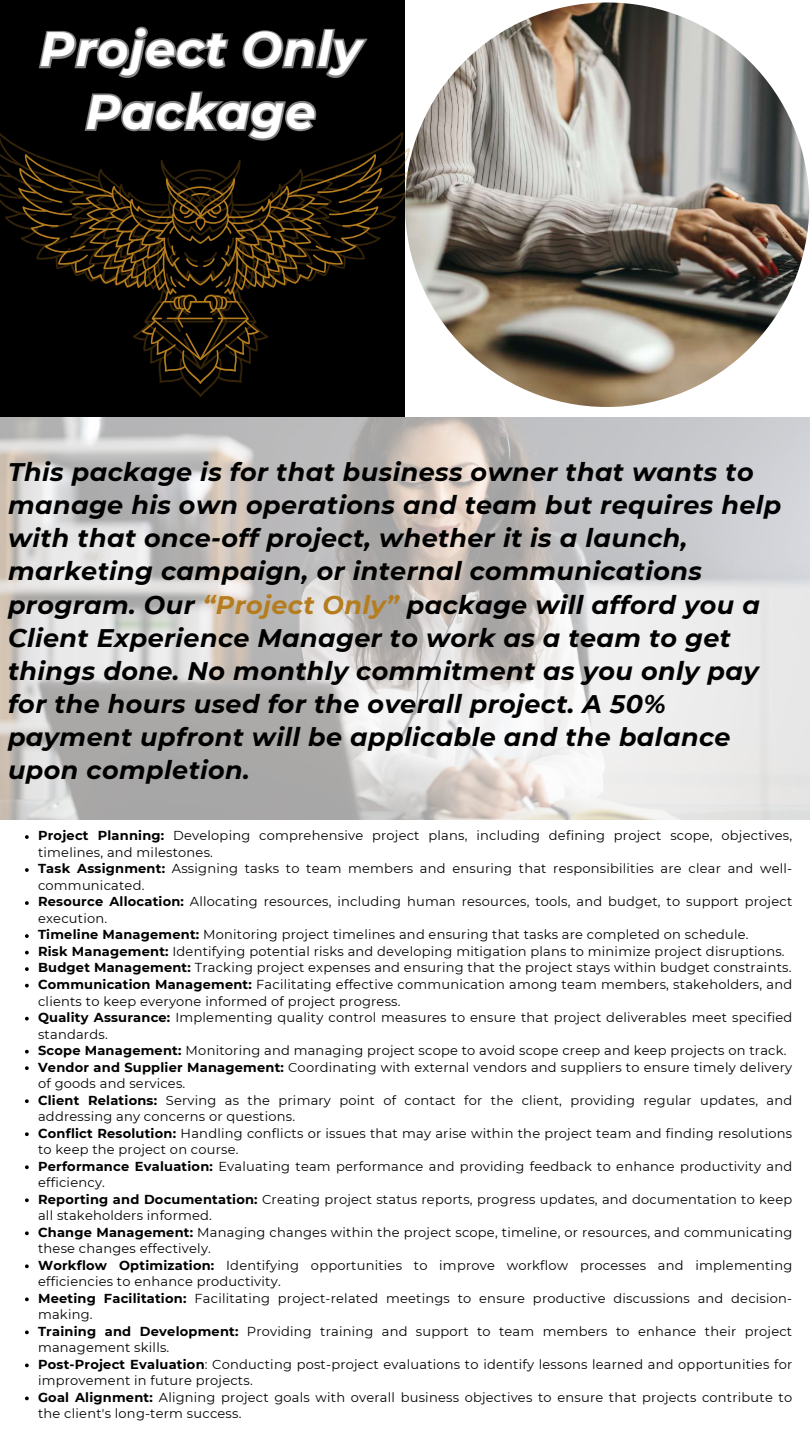
<style>
.page{position:relative;width:810px;height:1441px;background:#fff}
.page>*{position:absolute;margin:0;border:0;box-sizing:border-box;transform-origin:0 0}
.t1{font:italic 700 48.2px/62.5px "Montserrat";letter-spacing:.015em;color:#fff;text-align:center}
.t2{font:italic 700 25.4px/33px "Montserrat";letter-spacing:.015em;color:#000}
.t3{font:13px/16.5px "Montserrat";letter-spacing:.015em;color:#000}
.s1{color:#b57d1e}
.s2{font-weight:700}
</style>
<div class="page">
<div style="left:0;top:0;width:405px;height:417px;background:#000"></div>
<img style="left:405px;top:2px;width:404px;height:405px;border-radius:50%">
<img style="left:0;top:417px;width:809px;height:402px">
<svg style="left:39px;top:26px;width:329px;height:52px"></svg>
<svg style="left:84px;top:91px;width:233px;height:41px"></svg>
<svg style="left:25px;top:835px;width:4px;height:3px"></svg>
<svg style="left:25px;top:868px;width:4px;height:3px"></svg>
<svg style="left:25px;top:901px;width:4px;height:3px"></svg>
<svg style="left:25px;top:934px;width:4px;height:3px"></svg>
<svg style="left:25px;top:950px;width:4px;height:4px"></svg>
<svg style="left:25px;top:967px;width:4px;height:3px"></svg>
<svg style="left:25px;top:983px;width:4px;height:4px"></svg>
<svg style="left:25px;top:1016px;width:4px;height:4px"></svg>
<svg style="left:25px;top:1049px;width:4px;height:4px"></svg>
<svg style="left:25px;top:1066px;width:4px;height:3px"></svg>
<svg style="left:25px;top:1099px;width:4px;height:3px"></svg>
<svg style="left:25px;top:1132px;width:4px;height:3px"></svg>
<svg style="left:0;top:132px;width:411px;height:265px"></svg>
<h1 class="t1" style="left:40px;top:18px;width:323px">Project Only<br>Package</h1>
<p class="t2" style="left:8px;top:455px;width:775px">This package is for that business owner that wants to manage his own operations and team but requires help with that once-off project, whether it is a launch, marketing campaign, or internal communications program. Our <span class="s1">“Project Only”</span> package will afford you a Client Experience Manager to work as a team to get things done. No monthly commitment as you only pay for the hours used for the overall project. A 50% payment upfront will be applicable and the balance upon completion.</p>
<p class="t3" style="left:38px;top:827px;width:756px"><span class="s2">Project Planning:</span> Developing comprehensive project plans, including defining project scope, objectives, timelines, and milestones.<br><span class="s2">Task Assignment:</span> Assigning tasks to team members and ensuring that responsibilities are clear and well&shy;communicated.<br><span class="s2">Resource Allocation:</span> Allocating resources, including human resources, tools, and budget, to support project execution.<br><span class="s2">Timeline Management:</span> Monitoring project timelines and ensuring that tasks are completed on schedule.<br><span class="s2">Risk Management:</span> Identifying potential risks and developing mitigation plans to minimize project disruptions.<br><span class="s2">Budget Management:</span> Tracking project expenses and ensuring that the project stays within budget constraints.<br><span class="s2">Communication Management:</span> Facilitating effective communication among team members, stakeholders, and clients to keep everyone informed of project progress.<br><span class="s2">Quality Assurance:</span> Implementing quality control measures to ensure that project deliverables meet specified standards.<br><span class="s2">Scope Management:</span> Monitoring and managing project scope to avoid scope creep and keep projects on track.<br><span class="s2">Vendor and Supplier Management:</span> Coordinating with external vendors and suppliers to ensure timely delivery of goods and services.<br><span class="s2">Client Relations:</span> Serving as the primary point of contact for the client, providing regular updates, and addressing any concerns or questions.<br><span class="s2">Conflict Resolution:</span> Handling conflicts or issues that may arise within the project team and finding resolutions to keep the project on course.<br><span class="s2">Performance Evaluation:</span> Evaluating team performance and providing feedback to enhance productivity and efficiency.<br><span class="s2">Reporting and Documentation:</span> Creating project status reports, progress updates, and documentation to keep all stakeholders informed.<br><span class="s2">Change Management:</span> Managing changes within the project scope, timeline, or resources, and communicating these changes effectively.<br><span class="s2">Workflow Optimization:</span> Identifying opportunities to improve workflow processes and implementing efficiencies to enhance productivity.<br><span class="s2">Meeting Facilitation:</span> Facilitating project-related meetings to ensure productive discussions and decision&shy;making.<br><span class="s2">Training and Development:</span> Providing training and support to team members to enhance their project management skills.<br><span class="s2">Post-Project Evaluation</span>: Conducting post-project evaluations to identify lessons learned and opportunities for improvement in future projects.<br><span class="s2">Goal Alignment:</span> Aligning project goals with overall business objectives to ensure that projects contribute to the client's long-term success.</p>
</div>
